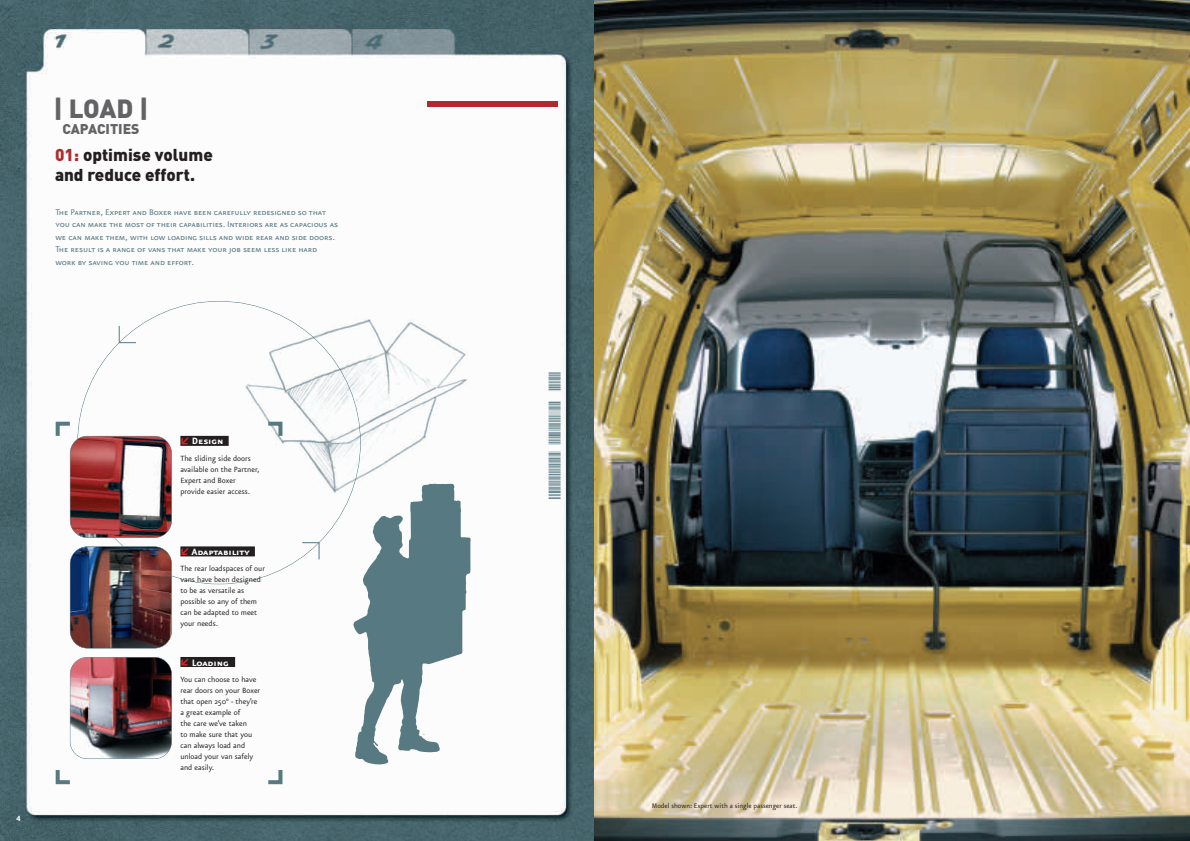
<style>
.page{position:relative;width:1190px;height:841px;background:#fff}
.page>*{position:absolute;margin:0;border:0;box-sizing:border-box;transform-origin:0 0}
.t1{font:900 26px "DIN";color:#636366}
.t2{font:900 17px/20.4px "DIN";color:#231f20}
.t3{font:900 14px "DIN";color:#636366}
.t4{font:11px "Eureka Sans Bold Caps";letter-spacing:-.01em;color:#fff}
.t5{font:10px/12.4px "Eureka Sans Regular Caps";letter-spacing:-.015em;color:#567982}
.t6{font:9px/11px "Eureka Sans";color:#231f20}
.t7{font:9px "Eureka Sans Bold Caps";color:#fff}
.t8{font:8px "Eureka Sans";color:#231f20}
.s1{color:#b1292f}
.s2{font-family:"Eureka Sans";font-size:9px;color:#231f20}
</style>
<div class="page">
<img style="left:0;top:0;width:1190px;height:841px">
<svg style="left:549px;top:451px;width:12px;height:48px"></svg>
<svg style="left:549px;top:401px;width:12px;height:44px"></svg>
<svg style="left:549px;top:372px;width:12px;height:20px"></svg>
<div style="left:427px;top:101px;width:130px;height:6px;background:#b1292f"></div>
<img style="left:241px;top:278px;width:240px;height:222px">
<img style="left:70px;top:436px;width:102px;height:102px;border-radius:17px">
<div style="left:70px;top:436px;width:102px;height:102px;border:1px solid #567982;border-radius:18px"></div>
<img style="left:70px;top:547px;width:102px;height:101px;border-radius:17px">
<div style="left:70px;top:546px;width:102px;height:102px;border:1px solid #567982;border-radius:18px"></div>
<img style="left:70px;top:657px;width:102px;height:102px;border-radius:17px">
<div style="left:70px;top:657px;width:102px;height:102px;border:1px solid #567982;border-radius:18px"></div>
<svg style="left:119px;top:325px;width:17px;height:18px"></svg>
<svg style="left:302px;top:542px;width:18px;height:18px"></svg>
<svg style="left:54px;top:420px;width:20px;height:20px"></svg>
<svg style="left:264px;top:420px;width:20px;height:20px"></svg>
<svg style="left:54px;top:766px;width:20px;height:20px"></svg>
<svg style="left:264px;top:766px;width:20px;height:20px"></svg>
<div style="left:180px;top:657px;width:55px;height:10px;background:#231f20"></div>
<svg style="left:181px;top:658px;width:8px;height:8px"></svg>
<svg style="left:353px;top:484px;width:118px;height:281px"></svg>
<div style="left:180px;top:436px;width:49px;height:10px;background:#231f20"></div>
<svg style="left:181px;top:437px;width:8px;height:7px"></svg>
<div style="left:180px;top:546px;width:75px;height:10px;background:#231f20"></div>
<svg style="left:181px;top:548px;width:8px;height:7px"></svg>
<h1 class="t1" style="left:53px;top:99px;width:97px">| LOAD |</h1>
<h3 class="t3" style="left:62px;top:124px;width:79px">CAPACITIES</h3>
<h2 class="t2" style="left:55px;top:146px;width:159px"><span class="s1">01:</span> optimise volume and reduce effort.</h2>
<p class="t5" style="left:55px;top:205px;width:284px">The Partner, Expert and Boxer have been carefully redesigned so that you can make the most of their capabilities. Interiors are as capacious as we can make them, with low loading sills and wide rear and side doors.<br>The result is a range of vans that make your job seem less like hard work by saving you time and effort.</p>
<p class="t7" style="left:16px;top:813px;width:6px">4</p>
<p class="t4" style="left:192px;top:434px;width:33px">Design</p>
<p class="t6" style="left:180px;top:452px;width:81px">The sliding side doors available on the Partner,<br>Expert and Boxer provide easier access.</p>
<p class="t4" style="left:191px;top:545px;width:60px">Adaptability</p>
<p class="t6" style="left:180px;top:563px;width:86px">The rear loadspaces of our vans have been designed to be as versatile as possible so any of them can be adapted to meet your needs.</p>
<p class="t4" style="left:192px;top:655px;width:45px">Loading <span class="s2">U</span></p>
<p class="t6" style="left:180px;top:673px;width:81px">You can choose to have rear doors on your Boxer that open 250° - they’re a great example of<br>the care we’ve taken<br>to make sure that you can always load and unload your van safely and easily.</p>
<p class="t8" style="left:652px;top:801px;width:147px">Model shown: Expert with a single passenger seat.</p>
</div>
